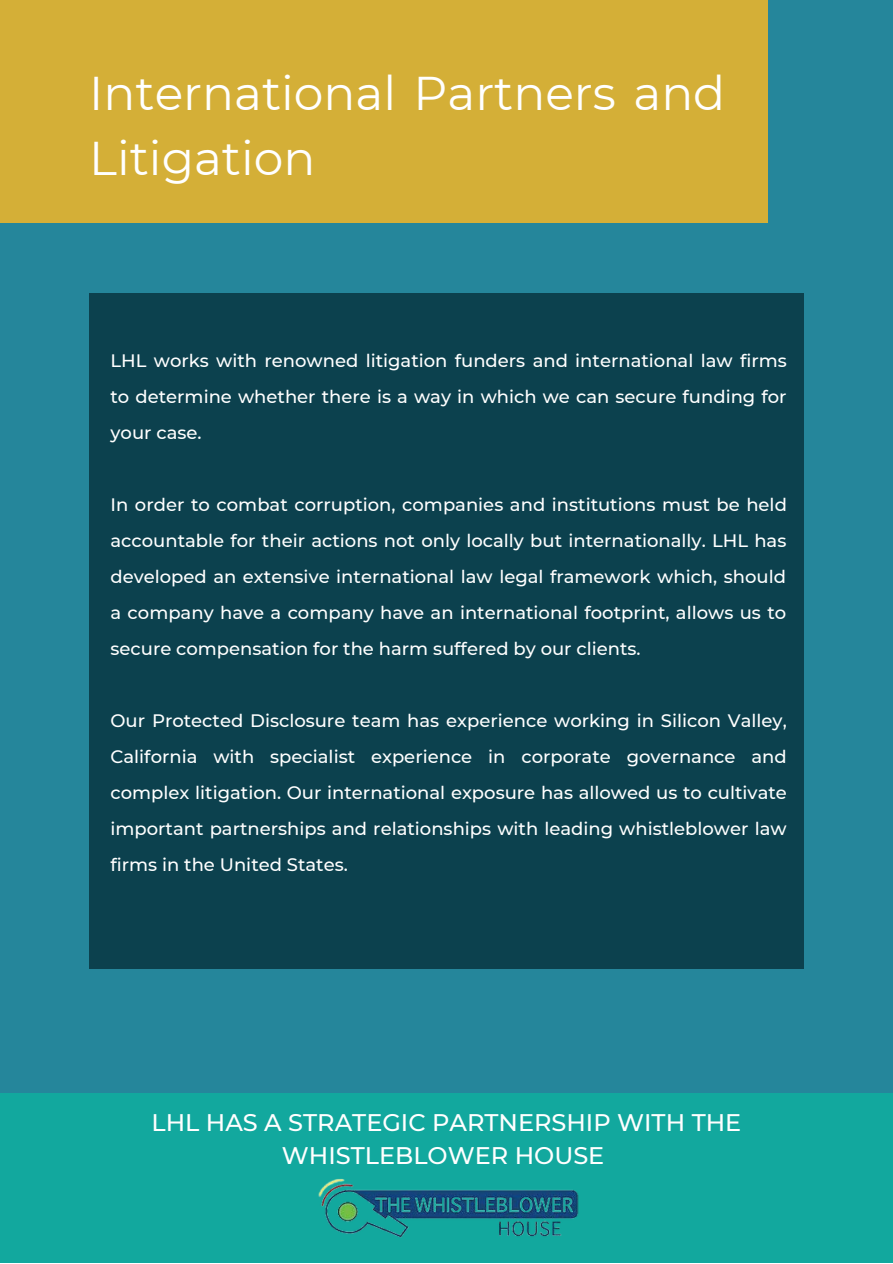
<style>
.page{position:relative;width:893px;height:1264px;background:#fff}
.page>*{position:absolute;margin:0;border:0;box-sizing:border-box;transform-origin:0 0}
.t1{font:47.25px/65.2px "Montserrat";color:#fff}
.t2{font:500 24px/32.5px "Montserrat";color:#fff;text-align:center}
.t3{font:500 18px/36px "Montserrat";color:#fff;text-align:justify}
</style>
<div class="page">
<div style="left:0;top:0;width:892px;height:1262px;background:#25869b"></div>
<div style="left:0;top:1092px;width:892px;height:170px;background:#12a89e"></div>
<img style="left:318px;top:1178px;width:261px;height:60px">
<div style="left:0;top:0;width:767px;height:223px;background:#d4af37"></div>
<div style="left:89px;top:293px;width:714px;height:676px;background:#0c414e"></div>
<h1 class="t1" style="left:89px;top:60px;width:637px">International Partners and<br>Litigation</h1>
<p class="t3" style="left:110px;top:342px;width:677px">LHL works with renowned litigation funders and international law firms to determine whether there is a way in which we can secure funding for your case.</p>
<p class="t3" style="left:110px;top:486px;width:678px">In order to combat corruption, companies and institutions must be held accountable for their actions not only locally but internationally. LHL has developed an extensive international law legal framework which, should a company have a company have an international footprint, allows us to secure compensation for the harm suffered by our clients.</p>
<p class="t3" style="left:110px;top:702px;width:677px">Our Protected Disclosure team has experience working in Silicon Valley, California with specialist experience in corporate governance and complex litigation. Our international exposure has allowed us to cultivate important partnerships and relationships with leading whistleblower law firms in the United States.</p>
<h2 class="t2" style="left:151px;top:1106px;width:591px">LHL HAS A STRATEGIC PARTNERSHIP WITH THE<br>WHISTLEBLOWER HOUSE</h2>
</div>
